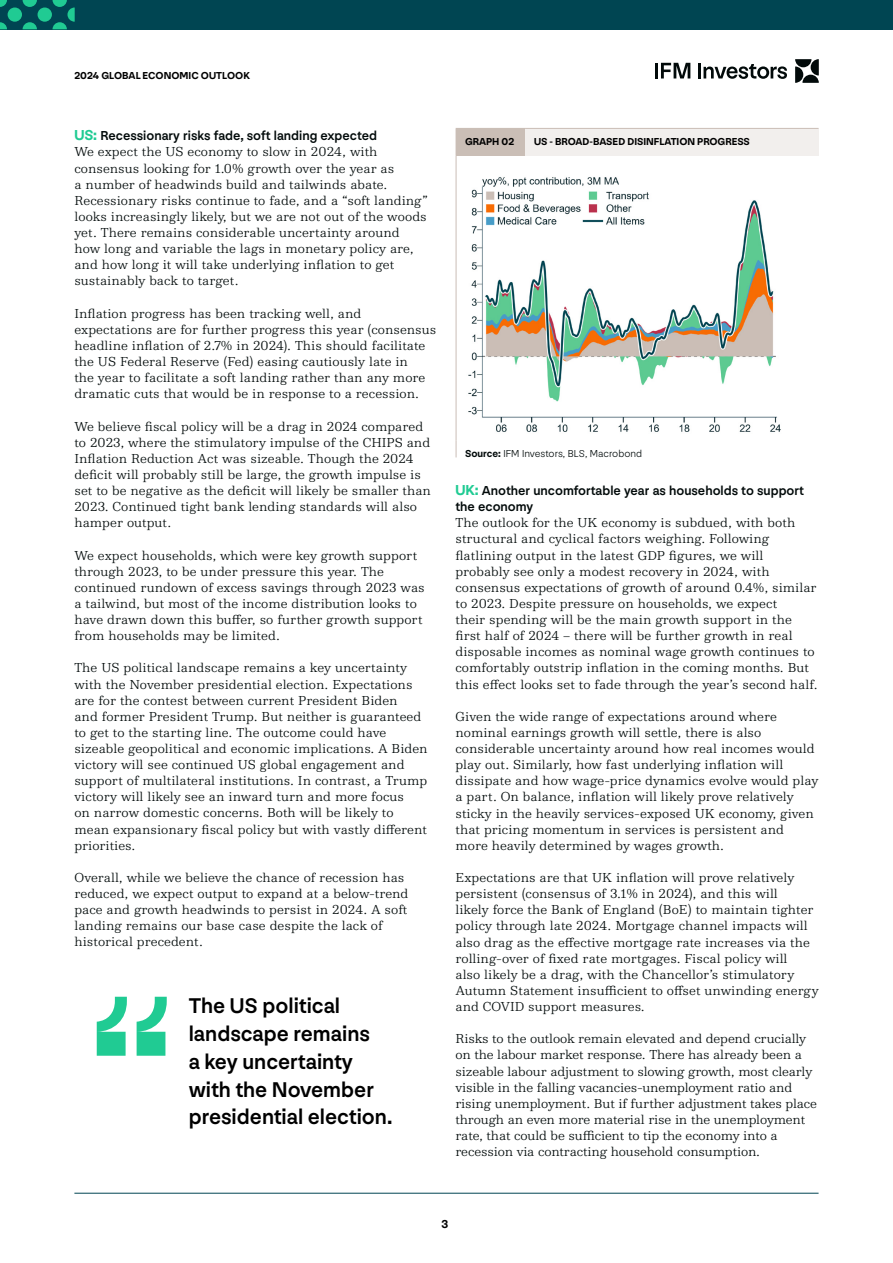
<style>
.page{position:relative;width:893px;height:1263px;background:#fff}
.page>*{position:absolute;margin:0;border:0;box-sizing:border-box;transform-origin:0 0}
.t1{font:500 22.2px/27.8px "NN Nouvelle Grotesk STD";color:#000}
.t2{font:300 13.5px/16px "NN Colroy STD";color:#020a0a}
.t3{font:500 13.5px/16px "NN Nouvelle Grotesk STD";color:#020a0a}
.t4{font:700 12px "NN Nouvelle Grotesk STD";color:#000}
.t5{font:700 10.5px "NN Nouvelle Grotesk STD";color:#000}
.t6{font:300 10.5px "NN Nouvelle Grotesk STD";color:#020a0a}
.s1{font-weight:700;font-size:15px;color:#20cb93}
.s2{font-weight:700}
</style>
<div class="page">
<hr style="left:698px;top:63px;width:3px;height:15px;background:#020a0a">
<svg style="left:703px;top:64px;width:84px;height:15px"></svg>
<hr style="left:655px;top:63px;width:3px;height:15px;background:#020a0a">
<svg style="left:661px;top:63px;width:29px;height:15px"></svg>
<svg style="left:795px;top:59px;width:24px;height:24px"></svg>
<hr style="left:74px;top:1193px;width:745px;height:1px;background:#004552">
<div style="left:456px;top:128px;width:69px;height:27px;background:#cabeb6"></div>
<div style="left:525px;top:128px;width:293px;height:27px;background:#f2efed"></div>
<hr style="left:525px;top:128px;width:293px;height:1px;background:#cabeb6">
<hr style="left:456px;top:155px;width:1px;height:286px;background:#cabeb6">
<svg style="left:456px;top:441px;width:1px;height:16px"></svg>
<img style="left:468px;top:177px;width:313px;height:255px">
<svg style="left:97px;top:997px;width:70px;height:59px"></svg>
<div style="left:0;top:0;width:893px;height:29px;background:#004552"></div>
<svg style="left:23px;top:0;width:14px;height:7px"></svg>
<svg style="left:0;top:0;width:7px;height:7px"></svg>
<svg style="left:23px;top:22px;width:14px;height:7px"></svg>
<svg style="left:0;top:22px;width:7px;height:7px"></svg>
<svg style="left:53px;top:0;width:22px;height:29px"></svg>
<div style="left:38px;top:8px;width:14px;height:14px;background:#20cb93;border-radius:7px"></div>
<div style="left:8px;top:8px;width:14px;height:14px;background:#20cb93;border-radius:7px"></div>
<p class="t5" style="left:74px;top:69px;width:177px">2024 GLOBAL ECONOMIC OUTLOOK</p>
<p class="t3" style="left:74px;top:128px;width:304px"><span class="s1">US:</span> Recessionary risks fade, soft landing expected</p>
<p class="t2" style="left:74px;top:144px;width:355px">We expect the US economy to slow in 2024, with consensus looking for 1.0% growth over the year as<br>a number of headwinds build and tailwinds abate.<br>Recessionary risks continue to fade, and a “soft landing” looks increasingly likely, but we are not out of the woods yet. There remains considerable uncertainty around how long and variable the lags in monetary policy are, and how long it will take underlying inflation to get sustainably back to target.</p>
<p class="t2" style="left:74px;top:305px;width:363px">Inflation progress has been tracking well, and expectations are for further progress this year (consensus headline inflation of 2.7% in 2024). This should facilitate the US Federal Reserve (Fed) easing cautiously late in<br>the year to facilitate a soft landing rather than any more dramatic cuts that would be in response to a recession.</p>
<p class="t2" style="left:74px;top:418px;width:358px">We believe fiscal policy will be a drag in 2024 compared to 2023, where the stimulatory impulse of the CHIPS and Inflation Reduction Act was sizeable. Though the 2024 deficit will probably still be large, the growth impulse is set to be negative as the deficit will likely be smaller than 2023. Continued tight bank lending standards will also hamper output.</p>
<p class="t2" style="left:74px;top:547px;width:352px">We expect households, which were key growth support through 2023, to be under pressure this year. The continued rundown of excess savings through 2023 was a tailwind, but most of the income distribution looks to have drawn down this buffer, so further growth support from households may be limited.</p>
<p class="t2" style="left:74px;top:659px;width:355px">The US political landscape remains a key uncertainty with the November presidential election. Expectations are for the contest between current President Biden<br>and former President Trump. But neither is guaranteed to get to the starting line. The outcome could have sizeable geopolitical and economic implications. A Biden victory will see continued US global engagement and support of multilateral institutions. In contrast, a Trump victory will likely see an inward turn and more focus<br>on narrow domestic concerns. Both will be likely to mean expansionary fiscal policy but with vastly different priorities.</p>
<p class="t2" style="left:74px;top:869px;width:336px">Overall, while we believe the chance of recession has reduced, we expect output to expand at a below-trend pace and growth headwinds to persist in 2024. A soft landing remains our base case despite the lack of historical precedent.</p>
<h1 class="t1" style="left:189px;top:992px;width:205px">The US political landscape remains<br>a key uncertainty with the November presidential election.</h1>
<p class="t5" style="left:465px;top:135px;width:51px">GRAPH 02</p>
<p class="t5" style="left:534px;top:135px;width:217px">US - BROAD-BASED DISINFLATION PROGRESS</p>
<p class="t6" style="left:465px;top:448px;width:179px"><span class="s2">Source:</span> IFM Investors, BLS, Macrobond</p>
<p class="t3" style="left:455px;top:483px;width:350px"><span class="s1">UK:</span> Another uncomfortable year as households to support the economy</p>
<p class="t2" style="left:455px;top:514px;width:364px">The outlook for the UK economy is subdued, with both structural and cyclical factors weighing. Following flatlining output in the latest GDP figures, we will probably see only a modest recovery in 2024, with consensus expectations of growth of around 0.4%, similar to 2023. Despite pressure on households, we expect<br>their spending will be the main growth support in the first half of 2024 – there will be further growth in real disposable incomes as nominal wage growth continues to comfortably outstrip inflation in the coming months. But this effect looks set to fade through the year’s second half.</p>
<p class="t2" style="left:455px;top:708px;width:364px">Given the wide range of expectations around where nominal earnings growth will settle, there is also considerable uncertainty around how real incomes would play out. Similarly, how fast underlying inflation will dissipate and how wage-price dynamics evolve would play a part. On balance, inflation will likely prove relatively sticky in the heavily services-exposed UK economy, given that pricing momentum in services is persistent and more heavily determined by wages growth.</p>
<p class="t2" style="left:455px;top:869px;width:365px">Expectations are that UK inflation will prove relatively persistent (consensus of 3.1% in 2024), and this will<br>likely force the Bank of England (BoE) to maintain tighter policy through late 2024. Mortgage channel impacts will also drag as the effective mortgage rate increases via the rolling-over of fixed rate mortgages. Fiscal policy will<br>also likely be a drag, with the Chancellor’s stimulatory Autumn Statement insufficient to offset unwinding energy and COVID support measures.</p>
<p class="t2" style="left:455px;top:1030px;width:363px">Risks to the outlook remain elevated and depend crucially on the labour market response. There has already been a sizeable labour adjustment to slowing growth, most clearly visible in the falling vacancies-unemployment ratio and rising unemployment. But if further adjustment takes place through an even more material rise in the unemployment rate, that could be sufficient to tip the economy into a recession via contracting household consumption.</p>
<p class="t4" style="left:442px;top:1217px;width:8px">3</p>
</div>
